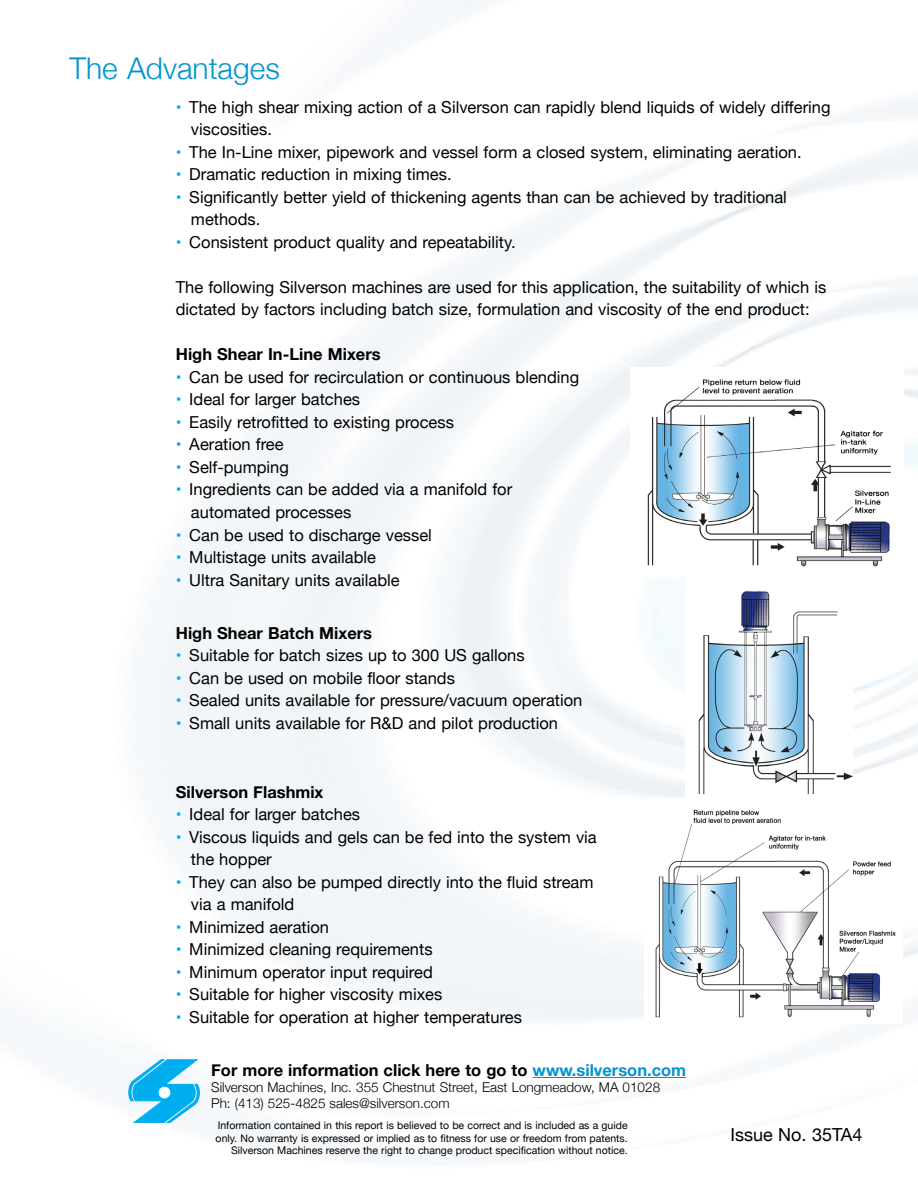
<style>
.page{position:relative;width:918px;height:1188px;background:#fff}
.page>*{position:absolute;margin:0;border:0;box-sizing:border-box;transform-origin:0 0}
.t1{font:300 30px "Helvetica Neue";color:#0093d0}
.t2{font:18px "Helvetica Neue";color:#000}
.t3{font:16.5px/22.5px "Helvetica Neue";color:#000}
.t4{font:700 16.5px "Helvetica Neue";color:#000}
.t5{font:300 13.5px/16.2px "Helvetica Neue";color:#000}
.t6{font:10.5px/12.6px "Helvetica Neue";color:#000;text-align:right}
.s1{color:#00aeef}
.s2{color:#0093d0}
</style>
<div class="page">
<hr style="left:533px;top:1077px;width:153px;height:1px;background:#0093d0">
<svg style="left:128px;top:1059px;width:73px;height:64px"></svg>
<div style="left:158px;top:1086px;width:13px;height:13px;background:#fff;border-radius:50%"></div>
<div style="left:158px;top:1086px;width:13px;height:13px;border:1px solid #00aeef;border-radius:50%"></div>
<img style="left:647px;top:379px;width:244px;height:188px">
<img style="left:655px;top:809px;width:241px;height:209px">
<img style="left:698px;top:591px;width:155px;height:204px">
<h1 class="t1" style="left:70px;top:45px;width:212px">The Advantages</h1>
<p class="t3" style="left:191px;top:97px;width:641px;text-indent:-15px"><span class="s1">•</span> The high shear mixing action of a Silverson can rapidly blend liquids of widely differing viscosities.</p>
<p class="t3" style="left:176px;top:142px;width:627px"><span class="s1">•</span> The In-Line mixer, pipework and vessel form a closed system, eliminating aeration.</p>
<p class="t3" style="left:176px;top:164px;width:277px"><span class="s1">•</span> Dramatic reduction in mixing times.</p>
<p class="t3" style="left:191px;top:187px;width:598px;text-indent:-15px"><span class="s1">•</span> Significantly better yield of thickening agents than can be achieved by traditional methods.</p>
<p class="t3" style="left:176px;top:232px;width:341px"><span class="s1">•</span> Consistent product quality and repeatability.</p>
<p class="t3" style="left:176px;top:277px;width:652px">The following Silverson machines are used for this application, the suitability of which is dictated by factors including batch size, formulation and viscosity of the end product:</p>
<p class="t4" style="left:176px;top:342px;width:206px">High Shear In-Line Mixers</p>
<p class="t3" style="left:176px;top:367px;width:405px"><span class="s1">•</span> Can be used for recirculation or continuous blending</p>
<p class="t3" style="left:176px;top:389px;width:186px"><span class="s1">•</span> Ideal for larger batches</p>
<p class="t3" style="left:176px;top:412px;width:280px"><span class="s1">•</span> Easily retrofitted to existing process</p>
<p class="t3" style="left:176px;top:434px;width:109px"><span class="s1">•</span> Aeration free</p>
<p class="t3" style="left:176px;top:457px;width:115px"><span class="s1">•</span> Self-pumping</p>
<p class="t3" style="left:191px;top:479px;width:323px;text-indent:-15px"><span class="s1">•</span> Ingredients can be added via a manifold for automated processes</p>
<p class="t3" style="left:176px;top:524px;width:258px"><span class="s1">•</span> Can be used to discharge vessel</p>
<p class="t3" style="left:176px;top:547px;width:202px"><span class="s1">•</span> Multistage units available</p>
<p class="t3" style="left:176px;top:569px;width:225px"><span class="s1">•</span> Ultra Sanitary units available</p>
<p class="t4" style="left:176px;top:620px;width:198px">High Shear Batch Mixers</p>
<p class="t3" style="left:176px;top:645px;width:350px"><span class="s1">•</span> Suitable for batch sizes up to 300 US gallons</p>
<p class="t3" style="left:176px;top:668px;width:281px"><span class="s1">•</span> Can be used on mobile floor stands</p>
<p class="t3" style="left:176px;top:690px;width:408px"><span class="s1">•</span> Sealed units available for pressure/vacuum operation</p>
<p class="t3" style="left:176px;top:713px;width:384px"><span class="s1">•</span> Small units available for R&amp;D and pilot production</p>
<p class="t4" style="left:176px;top:779px;width:149px">Silverson Flashmix</p>
<p class="t3" style="left:176px;top:804px;width:186px"><span class="s1">•</span> Ideal for larger batches</p>
<p class="t3" style="left:191px;top:826px;width:407px;text-indent:-15px"><span class="s1">•</span> Viscous liquids and gels can be fed into the system via the hopper</p>
<p class="t3" style="left:191px;top:871px;width:404px;text-indent:-15px"><span class="s1">•</span> They can also be pumped directly into the fluid stream via a manifold</p>
<p class="t3" style="left:176px;top:916px;width:155px"><span class="s1">•</span> Minimized aeration</p>
<p class="t3" style="left:176px;top:939px;width:258px"><span class="s1">•</span> Minimized cleaning requirements</p>
<p class="t3" style="left:176px;top:961px;width:258px"><span class="s1">•</span> Minimum operator input required</p>
<p class="t3" style="left:176px;top:984px;width:268px"><span class="s1">•</span> Suitable for higher viscosity mixes</p>
<p class="t3" style="left:176px;top:1007px;width:348px"><span class="s1">•</span> Suitable for operation at higher temperatures</p>
<p class="t4" style="left:211px;top:1057px;width:477px">For more information click here to go to <span class="s2">www.silverson.com</span></p>
<p class="t5" style="left:211px;top:1078px;width:450px">Silverson Machines, Inc. 355 Chestnut Street, East Longmeadow, MA 01028<br>Ph: (413) 525-4825 sales@silverson.com</p>
<p class="t6" style="left:216px;top:1120px;width:414px">Information contained in this report is believed to be correct and is included as a guide only. No warranty is expressed or implied as to fitness for use or freedom from patents.<br>Silverson Machines reserve the right to change product specification without notice.</p>
<p class="t2" style="left:730px;top:1122px;width:134px">Issue No. 35TA4</p>
</div>
